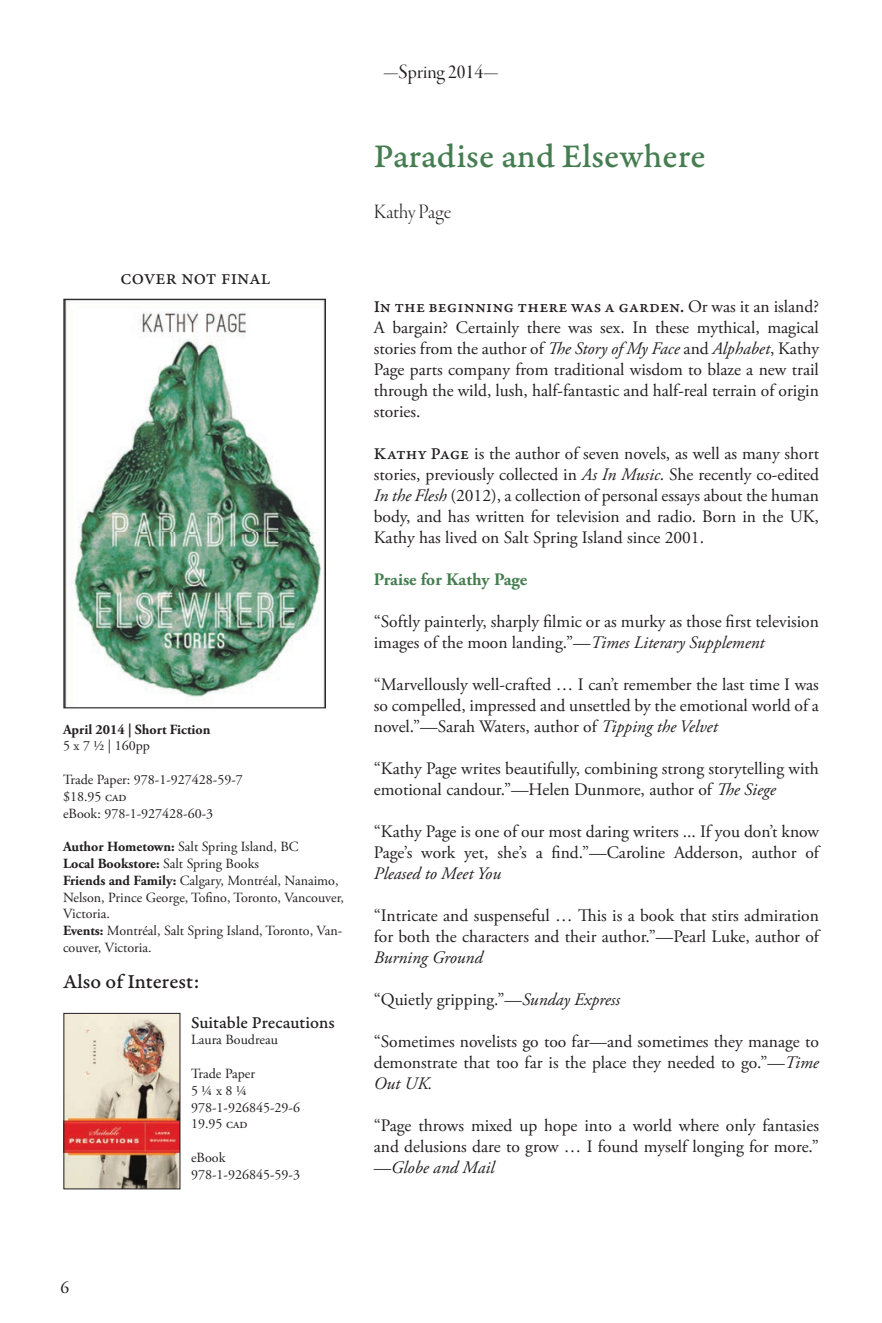
<style>
.page{position:relative;width:882px;height:1323px;background:#fff}
.page>*{position:absolute;margin:0;border:0;box-sizing:border-box;transform-origin:0 0}
.t1{font:35px "Garamond Premr Pro Med Capt";color:#457d51}
.t2{font:21px "Garamond Premr Pro Med Capt";color:#231f20}
.t3{font:21px "Minion Pro";color:#231f20}
.t4{font:21px "Garamond Premr Pro Disp";color:#231f20}
.t5{font:21px "Garamond Premr Pro Lt Disp";color:#231f20}
.t6{font:17.5px/21px "Adobe Garamond Pro";color:#231f20;text-align:justify}
.t7{font:17.5px "Garamond Premr Pro Med Capt";color:#231f20}
.t8{font:italic 17.5px "Adobe Garamond Pro";color:#231f20}
.t9{font:700 17.5px "Adobe Garamond Pro";color:#457d51}
.t10{font:14px/16.8px "Adobe Garamond Pro";color:#231f20}
.t11{font:700 14px "Adobe Garamond Pro";color:#231f20}
.s1{font-weight:700}
.s2{font-family:"Adobe Garamond Pro"}
.s3{font-style:italic}
.s4{font-family:"Garamond Premr Pro Med Capt"}
</style>
<div class="page">
<img style="left:66px;top:301px;width:258px;height:405px">
<div style="left:64px;top:299px;width:262px;height:409px;border:1px solid #231f20"></div>
<img style="left:66px;top:1015px;width:112px;height:172px">
<div style="left:64px;top:1013px;width:116px;height:176px;border:1px solid #231f20"></div>
<p class="t3" style="left:121px;top:264px;width:152px">cover not final</p>
<p class="t11" style="left:63px;top:721px;width:149px">April 2014 | Short Fiction</p>
<p class="t10" style="left:63px;top:738px;width:89px">5 x 7 ½ | 160pp</p>
<p class="t10" style="left:63px;top:772px;width:181px">Trade Paper: 978-1-927428-59-7 $18.95 cad<br>eBook: 978-1-927428-60-3</p>
<p class="t10" style="left:63px;top:839px;width:283px"><span class="s1">Author Hometown:</span> Salt Spring Island, BC<br><span class="s1">Local Bookstore:</span> Salt Spring Books<br><span class="s1">Friends and Family:</span> Calgary, Montréal, Nanaimo, Nelson, Prince George, Tofino, Toronto, Vancouver, Victoria.<br><span class="s1">Events:</span> Montréal, Salt Spring Island, Toronto, Van&shy;couver, Victoria.</p>
<p class="t2" style="left:63px;top:969px;width:138px">Also of Interest:</p>
<p class="t7" style="left:191px;top:1012px;width:145px">Suitable Precautions</p>
<p class="t10" style="left:191px;top:1032px;width:88px">Laura Boudreau</p>
<p class="t10" style="left:191px;top:1066px;width:110px">Trade Paper<br>5 ¼ x 8 ¼<br>978-1-926845-29-6<br>19.95 cad</p>
<p class="t10" style="left:191px;top:1150px;width:110px">eBook<br>978-1-926845-59-3</p>
<p class="t4" style="left:383px;top:60px;width:117px">—Spring 2014—</p>
<h1 class="t1" style="left:374px;top:136px;width:333px">Paradise and Elsewhere</h1>
<p class="t5" style="left:374px;top:200px;width:79px">Kathy Page</p>
<p class="t7" style="left:374px;top:296px;width:447px">In the beginning there was a garden. <span class="s2">Or was it an island?</span></p>
<p class="t6" style="left:374px;top:318px;width:447px">A bargain? Certainly there was sex. In these mythical, magical stories from the author of <span class="s3">The Story of My Face</span> and <span class="s3">Alphabet</span>, Kathy Page parts company from traditional wisdom to blaze a new trail through the wild, lush, half-fantastic and half-real terrain of origin stories.</p>
<p class="t6" style="left:374px;top:444px;width:447px"><span class="s4">Kathy Page</span> is the author of seven novels, as well as many short stories, previously collected in <span class="s3">As In Music</span>. She recently co-edited <span class="s3">In the Flesh</span> (2012), a collection of personal essays about the human body, and has written for television and radio. Born in the UK, Kathy has lived on Salt Spring Island since 2001.</p>
<p class="t9" style="left:374px;top:569px;width:155px">Praise for Kathy Page</p>
<p class="t6" style="left:374px;top:612px;width:447px">“Softly painterly, sharply filmic or as murky as those first television images of the moon landing.”—<span class="s3">Times Literary Supplement</span></p>
<p class="t6" style="left:374px;top:675px;width:447px">“Marvellously well-crafted … I can’t remember the last time I was so compelled, impressed and unsettled by the emotional world of a novel.”—Sarah Waters, author of <span class="s3">Tipping the Velvet</span></p>
<p class="t6" style="left:374px;top:759px;width:447px">“Kathy Page writes beautifully, combining strong storytelling with emotional candour.”—Helen Dunmore, author of <span class="s3">The Siege</span></p>
<p class="t6" style="left:374px;top:822px;width:447px">“Kathy Page is one of our most daring writers ... If you don’t know<br>Page’s work yet, she’s a find.”—Caroline Adderson, author of</p>
<p class="t8" style="left:374px;top:863px;width:129px">Pleased to Meet You</p>
<p class="t6" style="left:374px;top:906px;width:447px">“Intricate and suspenseful … This is a book that stirs admiration for both the characters and their author.”—Pearl Luke, author of</p>
<p class="t8" style="left:374px;top:947px;width:110px">Burning Ground</p>
<p class="t6" style="left:374px;top:990px;width:248px">“Quietly gripping.”—<span class="s3">Sunday Express</span></p>
<p class="t6" style="left:374px;top:1032px;width:447px">“Sometimes novelists go too far—and sometimes they manage to demonstrate that too far is the place they needed to go.”—<span class="s3">Time Out UK.</span></p>
<p class="t6" style="left:374px;top:1116px;width:447px">“Page throws mixed up hope into a world where only fantasies and delusions dare to grow … I found myself longing for more.” —<span class="s3">Globe and Mail</span></p>
<p class="t6" style="left:60px;top:1277px;width:10px">6</p>
</div>
